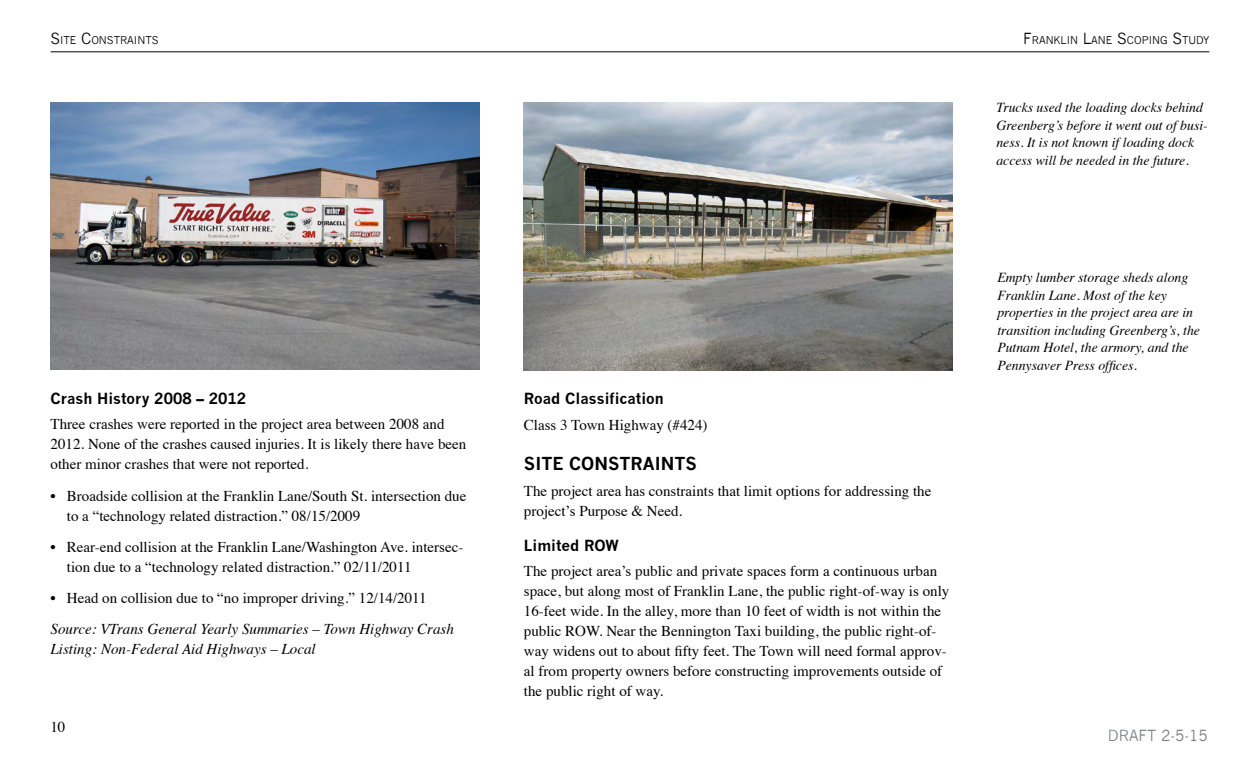
<style>
.page{position:relative;width:1260px;height:765px;background:#fff}
.page>*{position:absolute;margin:0;border:0;box-sizing:border-box;transform-origin:0 0}
.Chapter_Heading_ALL{font:700 17.5px "News Gothic";color:#000}
.Main_text_body{font:15px/20px "Times";color:#000}
.Bullets{font:15px/20px "Times";color:#000}
.Main_text_body-2{font:italic 15px/20px "Times";color:#000}
.Section_heading{font:700 15px "News Gothic";color:#000}
.t1{font:15px "News Gothic";color:#7e8083}
.Picture_Caption{font:italic 13.75px/17.5px "Times";color:#000}
.Top_Margin{font:10.5px "News Gothic";color:#000}
.s1{font-size:15px}
</style>
<div class="page">
<img style="left:524px;top:102px;width:428px;height:269px">
<img style="left:50px;top:102px;width:429px;height:268px">
<hr style="left:51px;top:52px;width:1158px;height:1px;background:#000">
<p class="Top_Margin" style="left:50px;top:34px;width:65px"><span class="s1">S</span>ITE <span class="s1">C</span>ONSTRA</p>
<p class="Top_Margin" style="left:134px;top:34px;width:19px">INTS</p>
<p class="Top_Margin" style="left:1023px;top:34px;width:188px"><span class="s1">F</span>RANKLIN <span class="s1">L</span>ANE <span class="s1">S</span>COPING <span class="s1">S</span>TUDY</p>
<p class="Picture_Caption" style="left:996px;top:98px;width:213px">Trucks used the loading docks behind Greenberg’s before it went out of busi&shy;ness. It is not known if loading dock access will be needed in the future.</p>
<p class="Section_heading" style="left:51px;top:389px;width:197px">Crash History 2008 – 2012</p>
<p class="Main_text_body" style="left:51px;top:413px;width:417px">Three crashes were reported in the project area between 2008 and<br>2012. None of the crashes caused injuries. It is likely there have been other minor crashes that were not reported.</p>
<p class="Bullets" style="left:67px;top:484px;width:401px;text-indent:-16px">• Broadside collision at the Franklin Lane/South St. intersection due to a “technology related distraction.” 08/15/2009</p>
<p class="Bullets" style="left:67px;top:536px;width:398px;text-indent:-16px">• Rear-end collision at the Franklin Lane/Washington Ave. intersec&shy;tion due to a “technology related distraction.” 02/11/2011</p>
<p class="Bullets" style="left:51px;top:587px;width:378px">• Head on collision due to “no improper driving.” 12/14/2011</p>
<p class="Main_text_body-2" style="left:51px;top:618px;width:405px">Source: VTrans General Yearly Summaries – Town Highway Crash<br>Listing: Non-Federal Aid Highways – Local</p>
<p class="Main_text_body" style="left:50px;top:715px;width:16px">10</p>
<p class="Section_heading" style="left:524px;top:389px;width:141px">Road Classification</p>
<p class="Main_text_body" style="left:524px;top:413px;width:185px">Class 3 Town Highway (#424)</p>
<p class="Chapter_Heading_ALL" style="left:524px;top:453px;width:174px">SITE CONSTRAINTS</p>
<p class="Main_text_body" style="left:524px;top:480px;width:409px">The project area has constraints that limit options for addressing the project’s Purpose &amp; Need.</p>
<p class="Section_heading" style="left:524px;top:536px;width:96px">Limited ROW</p>
<p class="Main_text_body" style="left:524px;top:560px;width:427px">The project area’s public and private spaces form a continuous urban space, but along most of Franklin Lane, the public right-of-way is only 16-feet wide. In the alley, more than 10 feet of width is not within the public ROW. Near the Bennington Taxi building, the public right-of&shy;way widens out to about fifty feet. The Town will need formal approv&shy;al from property owners before constructing improvements outside of the public right of way.</p>
<p class="Picture_Caption" style="left:997px;top:268px;width:204px">Empty lumber storage sheds along Franklin Lane. Most of the key properties in the project area are in transition including Greenberg’s, the Putnam Hotel, the armory, and the Pennysaver Press offices.</p>
<p class="t1" style="left:1108px;top:727px;width:102px">DRAFT 2-5-15</p>
</div>
